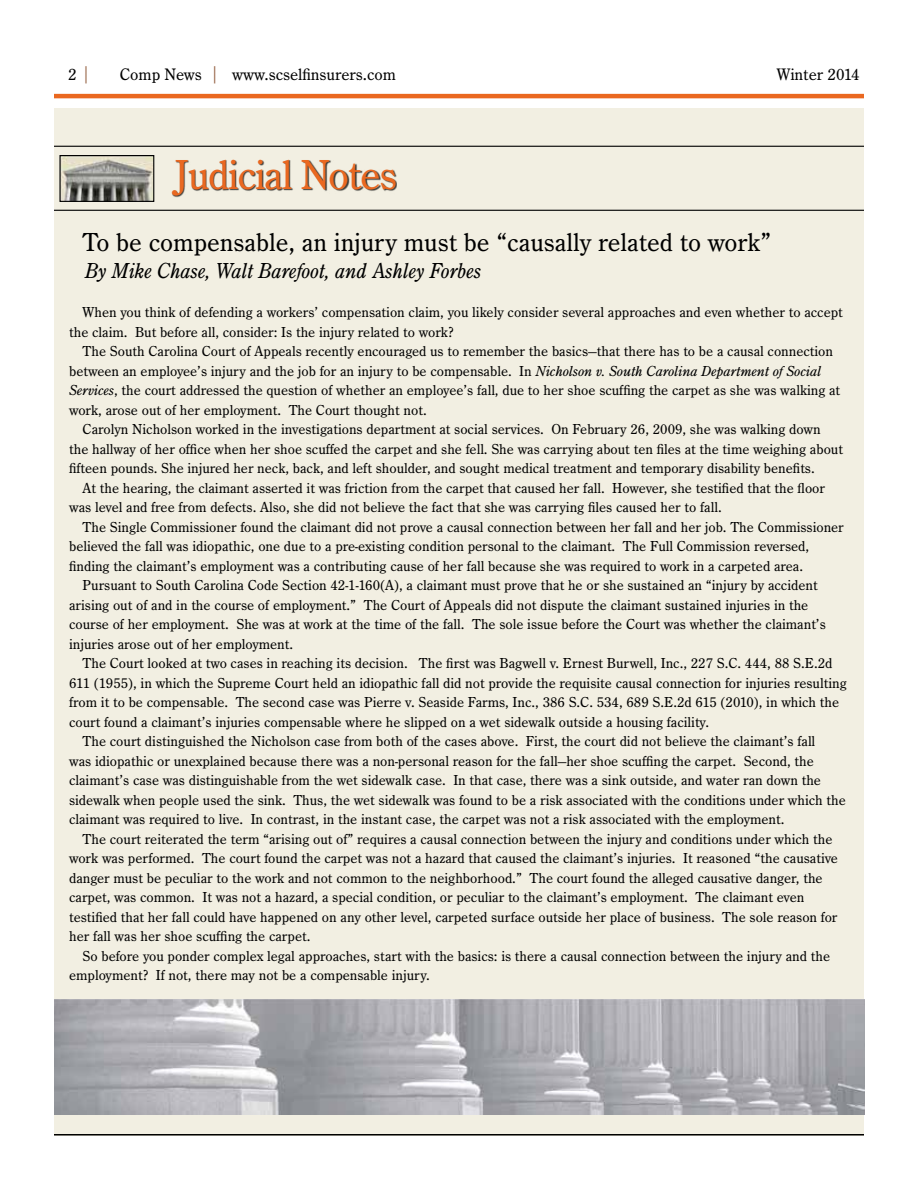
<style>
.page{position:relative;width:918px;height:1188px;background:#fff}
.page>*{position:absolute;margin:0;border:0;box-sizing:border-box;transform-origin:0 0}
.t1{font:43.5px "Century Old Style EF";letter-spacing:-.03em;color:#ea6820}
.t2{font:27px "Century Old Style EF";color:#000}
.t3{font:italic 22.5px "Century Old Style EF";color:#000;scale:.94 1}
.t4{font:17.25px "Century Old Style EF";color:#000}
.t5{font:15px/19.5px "Century Old Style EF";color:#000}
.s1{font-size:20.7px;color:#925d3d}
.s2{font-style:italic}
</style>
<div class="page">
<div style="left:54px;top:108px;width:810px;height:1028px;background:#f2efe2"></div>
<div style="left:173px;top:160px;width:224px;height:37px;background:#000;opacity:.75"></div>
<hr style="left:54px;top:94px;width:810px;height:4px;background:#ea6820">
<hr style="left:54px;top:146px;width:810px;height:1px;background:#000">
<hr style="left:54px;top:210px;width:810px;height:1px;background:#000">
<hr style="left:54px;top:1134px;width:810px;height:2px;background:#000">
<img style="left:54px;top:1000px;width:810px;height:114px">
<img style="left:61px;top:157px;width:91px;height:43px">
<div style="left:59px;top:155px;width:95px;height:47px;border:1px solid #000"></div>
<p class="t4" style="left:68px;top:64px;width:24px">2 <span class="s1">|</span></p>
<p class="t4" style="left:120px;top:64px;width:278px">Comp News <span class="s1">|</span> www.scselfinsurers.com</p>
<p class="t4" style="left:777px;top:64px;width:85px">Winter 2014</p>
<h1 class="t1" style="left:174px;top:149px;width:224px">Judicial Notes</h1>
<h2 class="t2" style="left:83px;top:227px;width:690px">To be compensable, an injury must be “causally related to work”</h2>
<h3 class="t3" style="left:85px;top:258px;width:423px">By Mike Chase, Walt Barefoot, and Ashley Forbes</h3>
<p class="t5" style="left:69px;top:303px;width:775px;text-indent:14px">When you think of defending a workers’ compensation claim, you likely consider several approaches and even whether to accept the claim. But before all, consider: Is the injury related to work?</p>
<p class="t5" style="left:69px;top:342px;width:773px;text-indent:14px">The South Carolina Court of Appeals recently encouraged us to remember the basics—that there has to be a causal connection between an employee’s injury and the job for an injury to be compensable. In <span class="s2">Nicholson v. South Carolina Department of Social Services</span>, the court addressed the question of whether an employee’s fall, due to her shoe scuffing the carpet as she was walking at work, arose out of her employment. The Court thought not.</p>
<p class="t5" style="left:69px;top:420px;width:775px;text-indent:14px">Carolyn Nicholson worked in the investigations department at social services. On February 26, 2009, she was walking down the hallway of her office when her shoe scuffed the carpet and she fell. She was carrying about ten files at the time weighing about fifteen pounds. She injured her neck, back, and left shoulder, and sought medical treatment and temporary disability benefits.</p>
<p class="t5" style="left:69px;top:478px;width:757px;text-indent:14px">At the hearing, the claimant asserted it was friction from the carpet that caused her fall. However, she testified that the floor was level and free from defects. Also, she did not believe the fact that she was carrying files caused her to fall.</p>
<p class="t5" style="left:83px;top:517px;width:763px">The Single Commissioner found the claimant did not prove a causal connection between her fall and her job. The Commissioner</p>
<p class="t5" style="left:69px;top:537px;width:742px">believed the fall was idiopathic, one due to a pre-existing condition personal to the claimant. The Full Commission reversed,</p>
<p class="t5" style="left:69px;top:556px;width:736px">finding the claimant’s employment was a contributing cause of her fall because she was required to work in a carpeted area.</p>
<p class="t5" style="left:83px;top:576px;width:737px">Pursuant to South Carolina Code Section 42-1-160(A), a claimant must prove that he or she sustained an “injury by accident</p>
<p class="t5" style="left:69px;top:595px;width:741px">arising out of and in the course of employment.” The Court of Appeals did not dispute the claimant sustained injuries in the</p>
<p class="t5" style="left:69px;top:615px;width:758px">course of her employment. She was at work at the time of the fall. The sole issue before the Court was whether the claimant’s</p>
<p class="t5" style="left:69px;top:634px;width:226px">injuries arose out of her employment.</p>
<p class="t5" style="left:83px;top:654px;width:751px">The Court looked at two cases in reaching its decision. The first was Bagwell v. Ernest Burwell, Inc., 227 S.C. 444, 88 S.E.2d</p>
<p class="t5" style="left:69px;top:673px;width:779px">611 (1955), in which the Supreme Court held an idiopathic fall did not provide the requisite causal connection for injuries resulting</p>
<p class="t5" style="left:69px;top:693px;width:772px">from it to be compensable. The second case was Pierre v. Seaside Farms, Inc., 386 S.C. 534, 689 S.E.2d 615 (2010), in which the</p>
<p class="t5" style="left:69px;top:712px;width:641px">court found a claimant’s injuries compensable where he slipped on a wet sidewalk outside a housing facility.</p>
<p class="t5" style="left:83px;top:732px;width:734px">The court distinguished the Nicholson case from both of the cases above. First, the court did not believe the claimant’s fall</p>
<p class="t5" style="left:69px;top:751px;width:746px">was idiopathic or unexplained because there was a non-personal reason for the fall—her shoe scuffing the carpet. Second, the</p>
<p class="t5" style="left:69px;top:771px;width:753px">claimant’s case was distinguishable from the wet sidewalk case. In that case, there was a sink outside, and water ran down the</p>
<p class="t5" style="left:69px;top:790px;width:778px">sidewalk when people used the sink. Thus, the wet sidewalk was found to be a risk associated with the conditions under which the</p>
<p class="t5" style="left:69px;top:810px;width:717px">claimant was required to live. In contrast, in the instant case, the carpet was not a risk associated with the employment.</p>
<p class="t5" style="left:83px;top:829px;width:751px">The court reiterated the term “arising out of” requires a causal connection between the injury and conditions under which the</p>
<p class="t5" style="left:69px;top:849px;width:770px">work was performed. The court found the carpet was not a hazard that caused the claimant’s injuries. It reasoned “the causative</p>
<p class="t5" style="left:69px;top:868px;width:755px">danger must be peculiar to the work and not common to the neighborhood.” The court found the alleged causative danger, the</p>
<p class="t5" style="left:69px;top:888px;width:737px">carpet, was common. It was not a hazard, a special condition, or peculiar to the claimant’s employment. The claimant even</p>
<p class="t5" style="left:69px;top:907px;width:770px">testified that her fall could have happened on any other level, carpeted surface outside her place of business. The sole reason for</p>
<p class="t5" style="left:69px;top:927px;width:243px">her fall was her shoe scuffing the carpet.</p>
<p class="t5" style="left:83px;top:946px;width:749px">So before you ponder complex legal approaches, start with the basics: is there a causal connection between the injury and the</p>
<p class="t5" style="left:69px;top:966px;width:362px">employment? If not, there may not be a compensable injury.</p>
</div>
